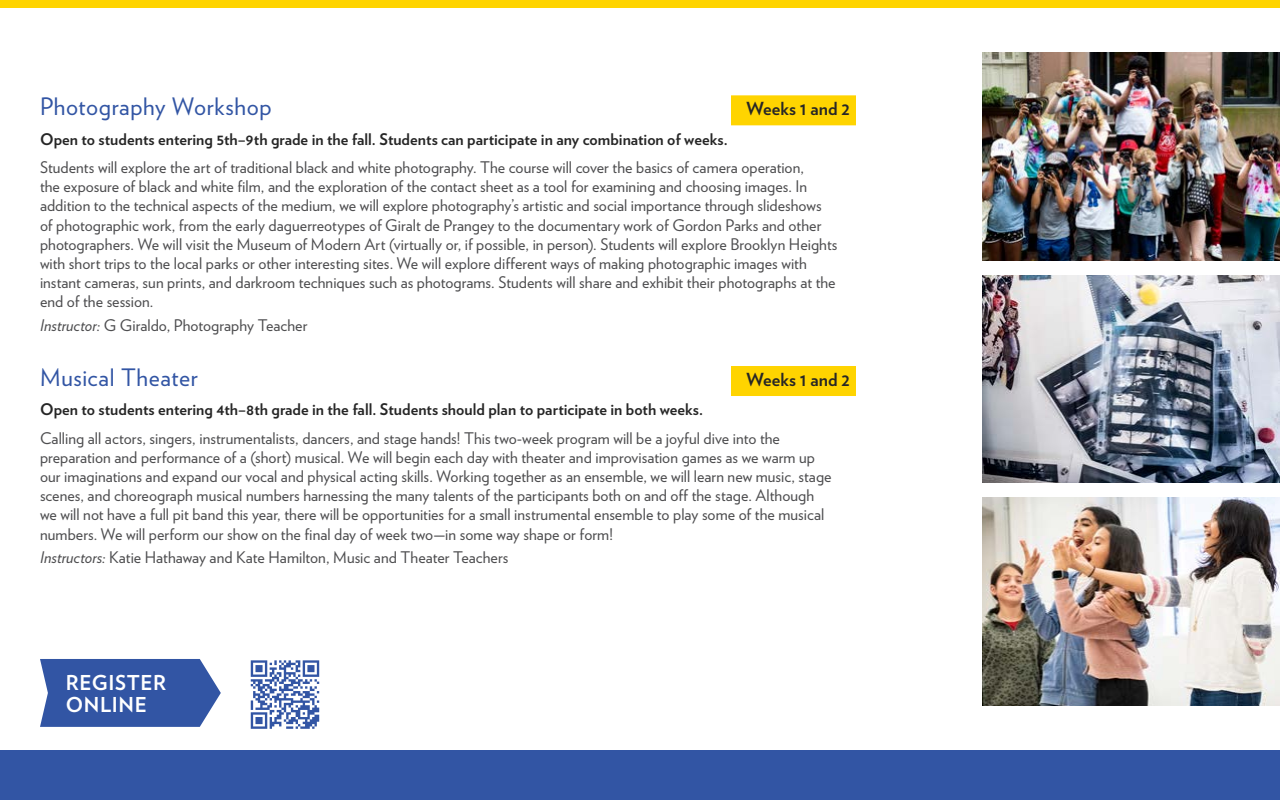
<style>
.page{position:relative;width:1280px;height:800px;background:#fff}
.page>*{position:absolute;margin:0;border:0;box-sizing:border-box;transform-origin:0 0}
.t1{font:24px "Verlag";letter-spacing:.025em;color:#3255a4}
.t2{font:700 20.5px/22.4px "Verlag";letter-spacing:.03em;color:#fff}
.t3{font:700 18px "Verlag";letter-spacing:.005em;color:#262626}
.t4{font:16px/19.2px "Verlag";color:#4d4d4f}
.t5{font:700 16px "Verlag";color:#262626}
.s1{font-style:italic}
</style>
<div class="page">
<div style="left:731px;top:95px;width:125px;height:30px;background:#ffd400"></div>
<div style="left:731px;top:366px;width:125px;height:30px;background:#ffd400"></div>
<div style="left:0;top:750px;width:1280px;height:50px;background:#3255a4"></div>
<div style="left:0;top:0;width:1280px;height:8px;background:#ffd400"></div>
<img style="left:983px;top:275px;width:297px;height:208px">
<img style="left:983px;top:498px;width:297px;height:208px">
<img style="left:983px;top:52px;width:297px;height:208px">
<svg style="left:40px;top:659px;width:181px;height:68px;background:#4262ab"></svg>
<svg style="left:250px;top:660px;width:70px;height:69px"></svg>
<svg style="left:251px;top:660px;width:68px;height:69px"></svg>
<h1 class="t1" style="left:40px;top:89px;width:233px">Photography Workshop</h1>
<p class="t3" style="left:746px;top:95px;width:105px">Weeks 1 and 2</p>
<p class="t5" style="left:40px;top:126px;width:689px">Open to students entering 5th–9th grade in the fall. Students can participate in any combination of weeks.</p>
<p class="t4" style="left:40px;top:157px;width:799px">Students will explore the art of traditional black and white photography. The course will cover the basics of camera operation,<br>the exposure of black and white film, and the exploration of the contact sheet as a tool for examining and choosing images. In addition to the technical aspects of the medium, we will explore photography’s artistic and social importance through slideshows of photographic work, from the early daguerreotypes of Giralt de Prangey to the documentary work of Gordon Parks and other photographers. We will visit the Museum of Modern Art (virtually or, if possible, in person). Students will explore Brooklyn Heights with short trips to the local parks or other interesting sites. We will explore different ways of making photographic images with instant cameras, sun prints, and darkroom techniques such as photograms. Students will share and exhibit their photographs at the end of the session.</p>
<p class="t4" style="left:40px;top:315px;width:269px"><span class="s1">Instructor:</span> G Giraldo, Photography Teacher</p>
<h1 class="t1" style="left:40px;top:359px;width:159px">Musical Theater</h1>
<p class="t3" style="left:746px;top:365px;width:105px">Weeks 1 and 2</p>
<p class="t5" style="left:40px;top:397px;width:665px">Open to students entering 4th–8th grade in the fall. Students should plan to participate in both weeks.</p>
<p class="t4" style="left:40px;top:428px;width:793px">Calling all actors, singers, instrumentalists, dancers, and stage hands! This two-week program will be a joyful dive into the preparation and performance of a (short) musical. We will begin each day with theater and improvisation games as we warm up our imaginations and expand our vocal and physical acting skills. Working together as an ensemble, we will learn new music, stage scenes, and choreograph musical numbers harnessing the many talents of the participants both on and off the stage. Although we will not have a full pit band this year, there will be opportunities for a small instrumental ensemble to play some of the musical numbers. We will perform our show on the final day of week two—in some way shape or form!</p>
<p class="t4" style="left:40px;top:547px;width:470px"><span class="s1">Instructors:</span> Katie Hathaway and Kate Hamilton, Music and Theater Teachers</p>
<p class="t2" style="left:66px;top:670px;width:102px">REGISTER<br>ONLINE</p>
</div>
